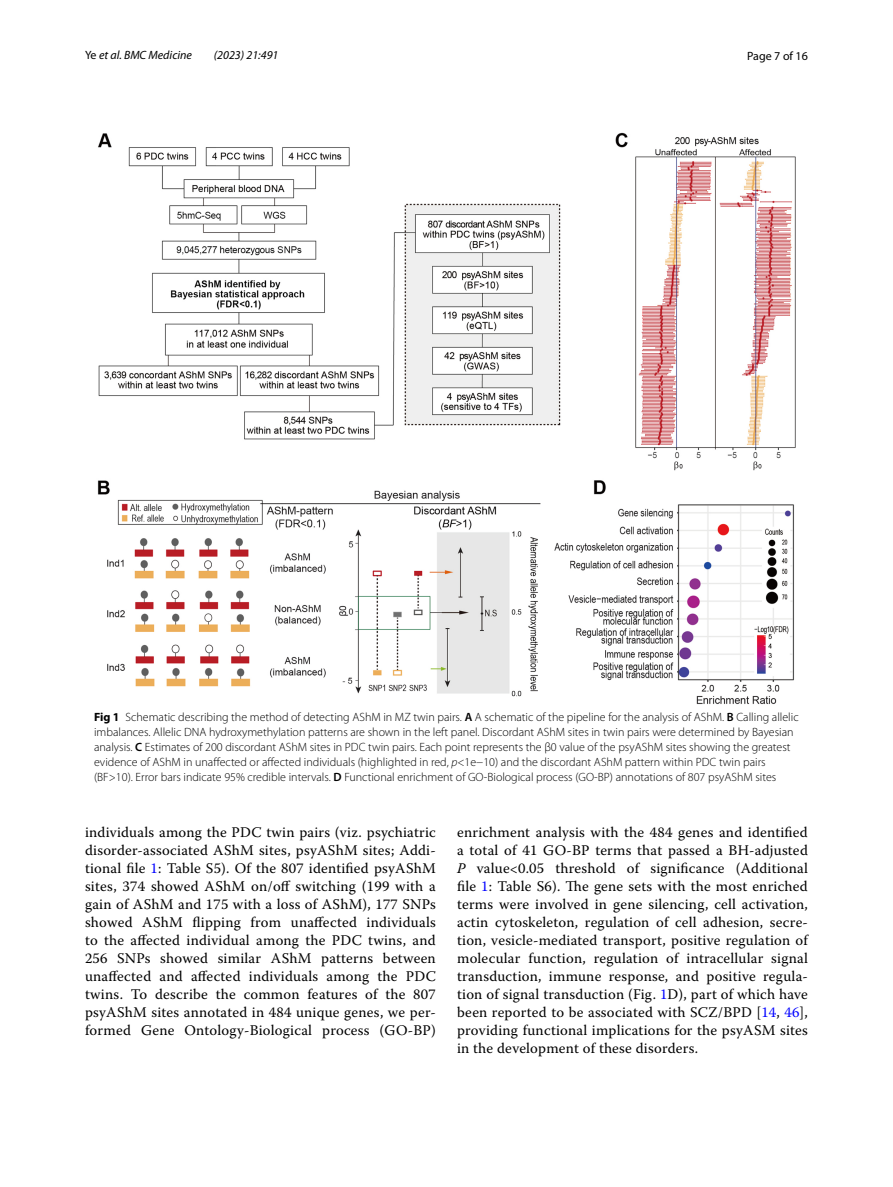
<style>
.page{position:relative;width:893px;height:1187px;background:#fff}
.page>*{position:absolute;margin:0;border:0;box-sizing:border-box;transform-origin:0 0}
.t1{font:14.7px/18px "Warnock Pro";letter-spacing:.015em;color:#000;text-align:justify}
.t2{font:300 12px/15px "Myriad Pro";color:#000}
.t3{font:italic 12px "Myriad Pro";color:#000}
.t4{font:12px "Myriad Pro";color:#000}
.s1{font-style:normal}
.s2{font-weight:700}
.s3{font-weight:600}
.s4{font-style:italic}
.s5{color:#00f}
</style>
<div class="page">
<img style="left:97px;top:133px;width:699px;height:571px">
<p class="t3" style="left:85px;top:48px;width:108px"><span class="s1">Ye</span> et al. BMC Medicine</p>
<p class="t3" style="left:214px;top:48px;width:66px">(2023) 21:491</p>
<p class="t4" style="left:747px;top:48px;width:62px">Page 7 of 16</p>
<p class="t2" style="left:94px;top:709px;width:706px"><span class="s2">Fig 1</span> Schematic describing the method of detecting AShM in MZ twin pairs. <span class="s3">A</span> A schematic of the pipeline for the analysis of AShM. <span class="s3">B</span> Calling allelic imbalances. Allelic DNA hydroxymethylation patterns are shown in the left panel. Discordant AShM sites in twin pairs were determined by Bayesian analysis. <span class="s3">C</span> Estimates of 200 discordant AShM sites in PDC twin pairs. Each point represents the β0 value of the psyAShM sites showing the greatest evidence of AShM in unaffected or affected individuals (highlighted in red, <span class="s4">p</span>&lt;1e−10) and the discordant AShM pattern within PDC twin pairs (BF&gt;10). Error bars indicate 95% credible intervals. <span class="s3">D</span> Functional enrichment of GO-Biological process (GO-BP) annotations of 807 psyAShM sites</p>
<p class="t1" style="left:85px;top:822px;width:352px">individuals among the PDC twin pairs (viz. psychiatric disorder-associated AShM sites, psyAShM sites; Addi&shy;tional file <span class="s5">1</span>: Table S5). Of the 807 identified psyAShM sites, 374 showed AShM on/off switching (199 with a gain of AShM and 175 with a loss of AShM), 177 SNPs showed AShM flipping from unaffected individuals to the affected individual among the PDC twins, and 256 SNPs showed similar AShM patterns between unaffected and affected individuals among the PDC twins. To describe the common features of the 807 psyAShM sites annotated in 484 unique genes, we per&shy;formed Gene Ontology-Biological process (GO-BP)</p>
<p class="t1" style="left:457px;top:822px;width:352px">enrichment analysis with the 484 genes and identified a total of 41 GO-BP terms that passed a BH-adjusted <span class="s4">P</span> value&lt;0.05 threshold of significance (Additional file <span class="s5">1</span>: Table S6). The gene sets with the most enriched terms were involved in gene silencing, cell activation, actin cytoskeleton, regulation of cell adhesion, secre&shy;tion, vesicle-mediated transport, positive regulation of molecular function, regulation of intracellular signal transduction, immune response, and positive regula&shy;tion of signal transduction (Fig. <span class="s5">1</span>D), part of which have been reported to be associated with SCZ/BPD [<span class="s5">14</span>, <span class="s5">46</span>], providing functional implications for the psyASM sites in the development of these disorders.</p>
</div>
